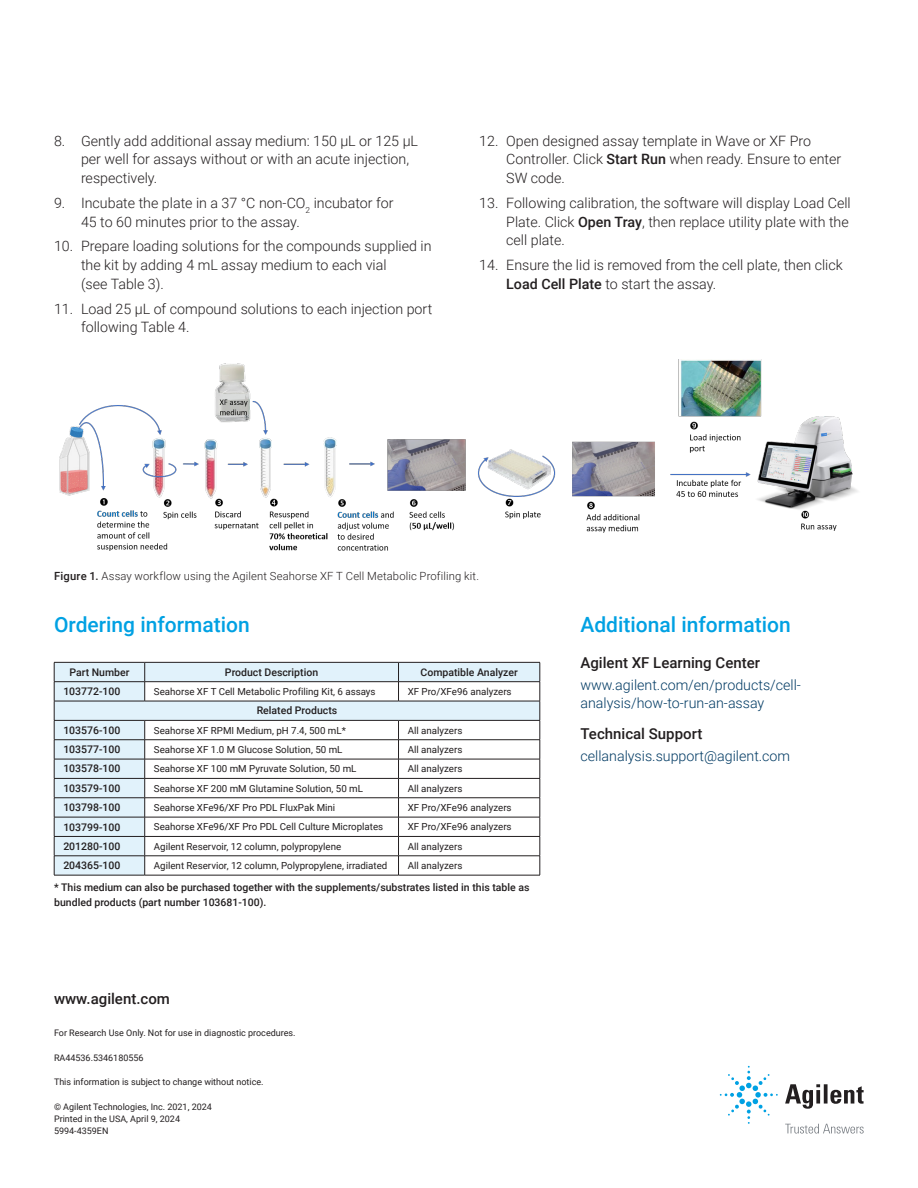
<style>
.page{position:relative;width:918px;height:1188px;background:#fff}
.page>*{position:absolute;margin:0;border:0;box-sizing:border-box;transform-origin:0 0}
.Header_1{font:500 21px "Roboto";color:#00a1e3}
.Header_2{font:500 15px "Roboto";color:#231f20}
.DATA_url{font:500 15px "Roboto";color:#231f20}
.Indent_for_numbers{font:300 14.25px/18.8px "Roboto";color:#231f20}
.Text{font:300 14.25px/18.8px "Roboto";color:#003a63}
.t1{font:300 11.25px "Roboto";letter-spacing:.015em;color:#231f20}
.Table_text{font:500 10.5px/15px "Roboto";color:#231f20}
.Table_header{font:500 10.5px "Roboto";color:#231f20}
.Table_text_small_FL{font:9.75px "Roboto";color:#231f20}
.BROCHURE_Copyright___Info{font:9px/12px "Roboto";color:#231f20}
.s1{font-weight:500}
</style>
<div class="page">
<img style="left:59px;top:360px;width:799px;height:191px">
<svg style="left:55px;top:663px;width:485px;height:212px"></svg>
<hr style="left:54px;top:739px;width:91px;height:1px;background:#231f20">
<hr style="left:145px;top:739px;width:254px;height:1px;background:#231f20">
<hr style="left:399px;top:739px;width:141px;height:1px;background:#231f20">
<hr style="left:54px;top:759px;width:91px;height:1px;background:#231f20">
<hr style="left:145px;top:759px;width:254px;height:1px;background:#231f20">
<hr style="left:399px;top:759px;width:141px;height:1px;background:#231f20">
<hr style="left:54px;top:778px;width:91px;height:1px;background:#231f20">
<hr style="left:145px;top:778px;width:254px;height:1px;background:#231f20">
<hr style="left:399px;top:778px;width:141px;height:1px;background:#231f20">
<hr style="left:54px;top:798px;width:91px;height:1px;background:#231f20">
<hr style="left:145px;top:798px;width:254px;height:1px;background:#231f20">
<hr style="left:399px;top:798px;width:141px;height:1px;background:#231f20">
<hr style="left:54px;top:817px;width:91px;height:1px;background:#231f20">
<hr style="left:145px;top:817px;width:254px;height:1px;background:#231f20">
<hr style="left:399px;top:817px;width:141px;height:1px;background:#231f20">
<svg style="left:398px;top:721px;width:1px;height:154px"></svg>
<svg style="left:144px;top:663px;width:1px;height:38px"></svg>
<svg style="left:144px;top:721px;width:1px;height:154px"></svg>
<hr style="left:54px;top:836px;width:91px;height:1px;background:#231f20">
<hr style="left:145px;top:836px;width:254px;height:1px;background:#231f20">
<hr style="left:399px;top:836px;width:141px;height:1px;background:#231f20">
<hr style="left:54px;top:856px;width:91px;height:1px;background:#231f20">
<hr style="left:145px;top:856px;width:254px;height:1px;background:#231f20">
<hr style="left:399px;top:856px;width:141px;height:1px;background:#231f20">
<hr style="left:54px;top:875px;width:91px;height:1px;background:#231f20">
<hr style="left:145px;top:875px;width:254px;height:1px;background:#231f20">
<hr style="left:399px;top:875px;width:141px;height:1px;background:#231f20">
<hr style="left:54px;top:662px;width:91px;height:1px;background:#231f20">
<hr style="left:145px;top:662px;width:254px;height:1px;background:#231f20">
<hr style="left:399px;top:662px;width:141px;height:1px;background:#231f20">
<hr style="left:54px;top:681px;width:91px;height:1px;background:#231f20">
<hr style="left:145px;top:681px;width:254px;height:1px;background:#231f20">
<hr style="left:54px;top:701px;width:91px;height:1px;background:#231f20">
<svg style="left:54px;top:663px;width:1px;height:212px"></svg>
<hr style="left:145px;top:701px;width:254px;height:1px;background:#231f20">
<hr style="left:399px;top:701px;width:141px;height:1px;background:#231f20">
<hr style="left:54px;top:720px;width:91px;height:1px;background:#231f20">
<hr style="left:145px;top:720px;width:254px;height:1px;background:#231f20">
<hr style="left:399px;top:720px;width:141px;height:1px;background:#231f20">
<hr style="left:399px;top:681px;width:141px;height:1px;background:#231f20">
<svg style="left:398px;top:663px;width:1px;height:38px"></svg>
<svg style="left:540px;top:663px;width:1px;height:212px"></svg>
<svg style="left:785px;top:1084px;width:79px;height:25px"></svg>
<svg style="left:720px;top:1066px;width:58px;height:58px"></svg>
<svg style="left:785px;top:1124px;width:79px;height:10px"></svg>
<p class="Indent_for_numbers" style="left:81px;top:131px;width:339px;text-indent:-27px">8. Gently add additional assay medium: 150 µL or 125 µL per well for assays without or with an acute injection, respectively.</p>
<p class="Indent_for_numbers" style="left:81px;top:193px;width:314px;text-indent:-27px">9. Incubate the plate in a 37 °C non-CO<sub>2</sub> incubator for<br>45 to 60 minutes prior to the assay.</p>
<p class="Indent_for_numbers" style="left:81px;top:236px;width:352px;text-indent:-27px">10. Prepare loading solutions for the compounds supplied in the kit by adding 4 mL assay medium to each vial<br>(see Table 3).</p>
<p class="Indent_for_numbers" style="left:81px;top:299px;width:353px;text-indent:-27px">11. Load 25 µL of compound solutions to each injection port following Table 4.</p>
<p class="Indent_for_numbers" style="left:506px;top:131px;width:337px;text-indent:-27px">12. Open designed assay template in Wave or XF Pro<br>Controller. Click <span class="s1">Start Run</span> when ready. Ensure to enter<br>SW code.</p>
<p class="Indent_for_numbers" style="left:506px;top:193px;width:346px;text-indent:-27px">13. Following calibration, the software will display Load Cell<br>Plate. Click <span class="s1">Open Tray</span>, then replace utility plate with the cell plate.</p>
<p class="Indent_for_numbers" style="left:506px;top:255px;width:338px;text-indent:-27px">14. Ensure the lid is removed from the cell plate, then click<br><span class="s1">Load Cell Plate</span> to start the assay.</p>
<p class="t1" style="left:54px;top:568px;width:427px"><span class="s1">Figure 1.</span> Assay workflow using the Agilent Seahorse XF T Cell Metabolic Profiling kit.</p>
<p class="Header_1" style="left:54px;top:609px;width:197px">Ordering information</p>
<p class="Table_header" style="left:69px;top:665px;width:62px">Part Number</p>
<p class="Table_header" style="left:225px;top:665px;width:95px">Product Description</p>
<p class="Table_header" style="left:421px;top:665px;width:99px">Compatible Analyzer</p>
<p class="Table_text" style="left:63px;top:683px;width:59px">103772-100</p>
<p class="Table_text_small_FL" style="left:154px;top:685px;width:223px">Seahorse XF T Cell Metabolic Profiling Kit, 6 assays</p>
<p class="Table_text_small_FL" style="left:408px;top:685px;width:105px">XF Pro/XFe96 analyzers</p>
<p class="Table_header" style="left:257px;top:703px;width:82px">Related Products</p>
<p class="Table_text" style="left:63px;top:722px;width:59px">103576-100</p>
<p class="Table_text_small_FL" style="left:154px;top:723px;width:194px">Seahorse XF RPMI Medium, pH 7.4, 500 mL*</p>
<p class="Table_text_small_FL" style="left:408px;top:723px;width:56px">All analyzers</p>
<p class="Table_text" style="left:63px;top:742px;width:59px">103577-100</p>
<p class="Table_text_small_FL" style="left:154px;top:743px;width:190px">Seahorse XF 1.0 M Glucose Solution, 50 mL</p>
<p class="Table_text_small_FL" style="left:408px;top:743px;width:56px">All analyzers</p>
<p class="Table_text" style="left:63px;top:761px;width:59px">103578-100</p>
<p class="Table_text_small_FL" style="left:154px;top:762px;width:204px">Seahorse XF 100 mM Pyruvate Solution, 50 mL</p>
<p class="Table_text_small_FL" style="left:408px;top:762px;width:56px">All analyzers</p>
<p class="Table_text" style="left:63px;top:780px;width:59px">103579-100</p>
<p class="Table_text_small_FL" style="left:154px;top:781px;width:211px">Seahorse XF 200 mM Glutamine Solution, 50 mL</p>
<p class="Table_text_small_FL" style="left:408px;top:781px;width:56px">All analyzers</p>
<p class="Table_text" style="left:63px;top:800px;width:59px">103798-100</p>
<p class="Table_text_small_FL" style="left:154px;top:801px;width:183px">Seahorse XFe96/XF Pro PDL FluxPak Mini</p>
<p class="Table_text_small_FL" style="left:408px;top:801px;width:105px">XF Pro/XFe96 analyzers</p>
<p class="Table_text" style="left:63px;top:819px;width:59px">103799-100</p>
<p class="Table_text_small_FL" style="left:154px;top:820px;width:231px">Seahorse XFe96/XF Pro PDL Cell Culture Microplates</p>
<p class="Table_text_small_FL" style="left:408px;top:820px;width:105px">XF Pro/XFe96 analyzers</p>
<p class="Table_text" style="left:63px;top:838px;width:59px">201280-100</p>
<p class="Table_text_small_FL" style="left:154px;top:839px;width:189px">Agilent Reservoir, 12 column, polypropylene</p>
<p class="Table_text_small_FL" style="left:408px;top:839px;width:56px">All analyzers</p>
<p class="Table_text" style="left:63px;top:858px;width:59px">204365-100</p>
<p class="Table_text_small_FL" style="left:154px;top:859px;width:235px">Agilent Reservior, 12 column, Polypropylene, irradiated</p>
<p class="Table_text_small_FL" style="left:408px;top:859px;width:56px">All analyzers</p>
<p class="Table_text" style="left:54px;top:880px;width:477px">* This medium can also be purchased together with the supplements/substrates listed in this table as bundled products (part number 103681-100).</p>
<p class="DATA_url" style="left:54px;top:988px;width:117px">www.agilent.com</p>
<p class="BROCHURE_Copyright___Info" style="left:54px;top:1026px;width:243px">For Research Use Only. Not for use in diagnostic procedures.</p>
<p class="BROCHURE_Copyright___Info" style="left:54px;top:1051px;width:91px">RA44536.5346180556</p>
<p class="BROCHURE_Copyright___Info" style="left:54px;top:1076px;width:211px">This information is subject to change without notice.</p>
<p class="BROCHURE_Copyright___Info" style="left:54px;top:1100px;width:159px">© Agilent Technologies, Inc. 2021, 2024<br>Printed in the USA, April 9, 2024<br>5994-4359EN</p>
<p class="Header_1" style="left:580px;top:609px;width:212px">Additional information</p>
<p class="Header_2" style="left:580px;top:652px;width:181px">Agilent XF Learning Center</p>
<p class="Text" style="left:580px;top:675px;width:222px">www.agilent.com/en/products/cell&shy;analysis/how-to-run-an-assay</p>
<p class="Header_2" style="left:580px;top:723px;width:123px">Technical Support</p>
<p class="Text" style="left:580px;top:746px;width:211px">cellanalysis.support@agilent.com</p>
</div>
